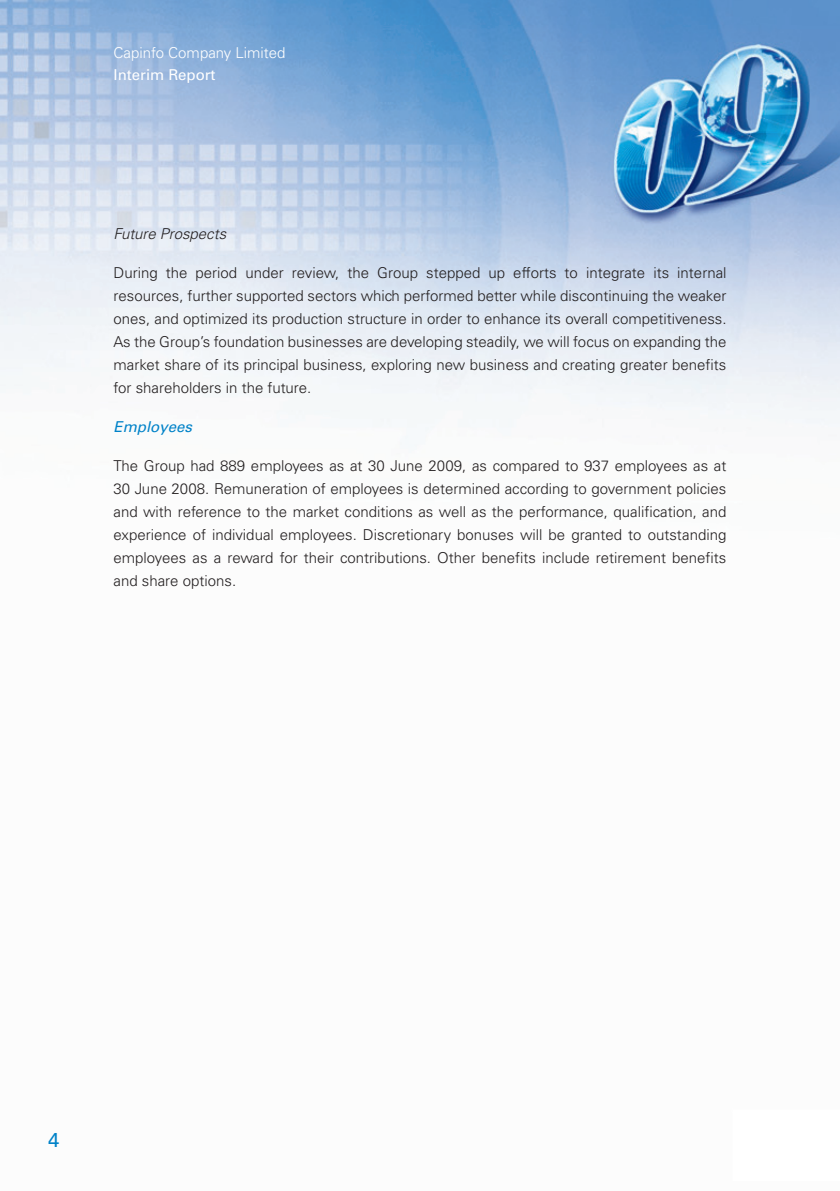
<style>
.page{position:relative;width:840px;height:1191px;background:#fff}
.page>*{position:absolute;margin:0;border:0;box-sizing:border-box;transform-origin:0 0}
.t1{font:300 15px/23px "Univers LT Std";color:#231f20;text-align:justify}
.t2{font:300 15px "Univers LT Std";color:#fff}
.t3{font:italic 300 15px "Univers LT Std";color:#231f20}
.t4{font:15px "Univers LT Std";color:#fff}
.t5{font:italic 15px "Univers LT Std";color:#0082c8}
</style>
<div class="page">
<img style="left:0;top:0;width:840px;height:439px">
<p class="t2" style="left:113px;top:43px;width:173px">Capinfo Company Limited</p>
<p class="t4" style="left:113px;top:66px;width:103px">Interim Report</p>
<p class="t3" style="left:113px;top:225px;width:114px">Future Prospects</p>
<p class="t1" style="left:113px;top:261px;width:614px">During the period under review, the Group stepped up efforts to integrate its internal resources, further supported sectors which performed better while discontinuing the weaker ones, and optimized its production structure in order to enhance its overall competitiveness.<br>As the Group’s foundation businesses are developing steadily, we will focus on expanding the market share of its principal business, exploring new business and creating greater benefits for shareholders in the future.</p>
<p class="t5" style="left:113px;top:418px;width:80px">Employees</p>
<p class="t1" style="left:113px;top:454px;width:614px">The Group had 889 employees as at 30 June 2009, as compared to 937 employees as at 30 June 2008. Remuneration of employees is determined according to government policies and with reference to the market conditions as well as the performance, qualification, and experience of individual employees. Discretionary bonuses will be granted to outstanding employees as a reward for their contributions. Other benefits include retirement benefits and share options.</p>
</div>
